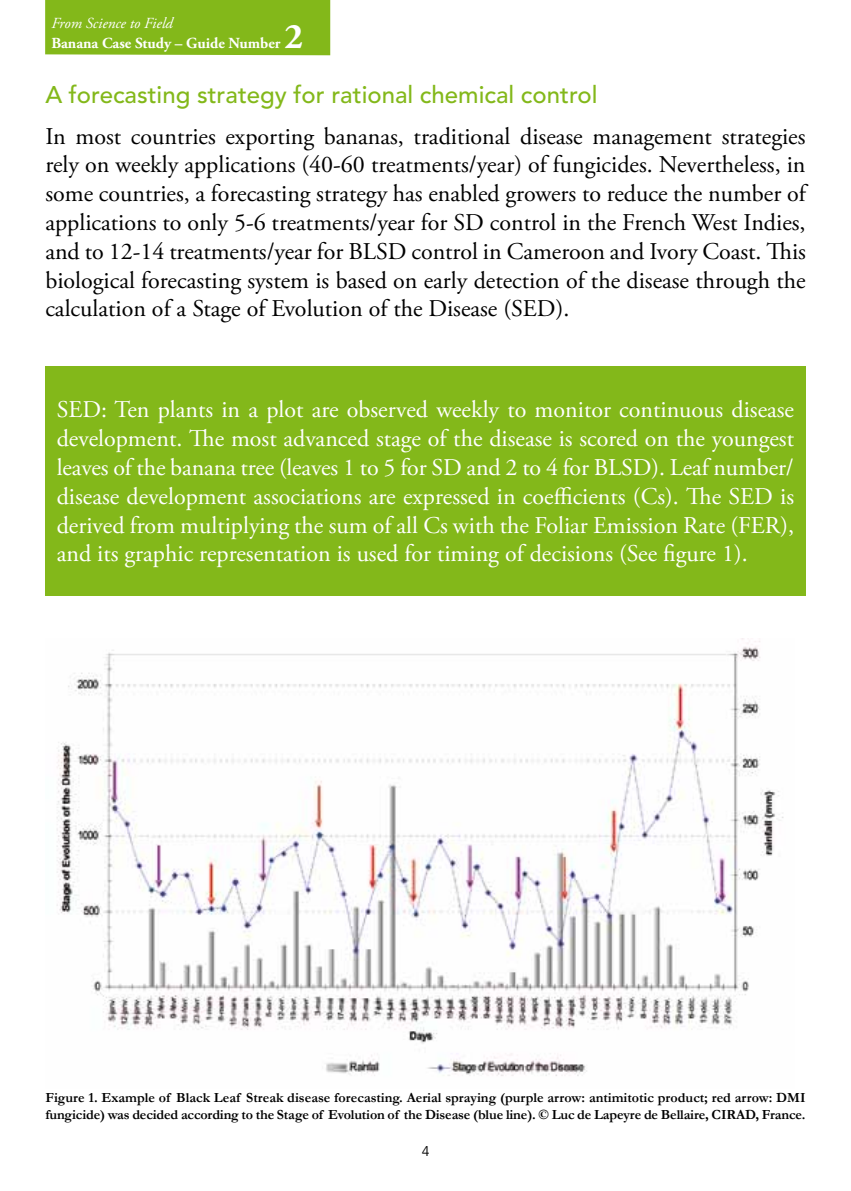
<style>
.page{position:relative;width:851px;height:1191px;background:#fff}
.page>*{position:absolute;margin:0;border:0;box-sizing:border-box;transform-origin:0 0}
.t1{font:700 36px "Adobe Garamond Pro";color:#fff}
.t2{font:24px/28.8px "Adobe Garamond Pro";color:#000;text-align:justify}
.t3{font:24px/28.8px "Adobe Garamond Pro";color:#fff;text-align:justify}
.t4{font:500 24px "Avenir";color:#83b81a}
.t5{font:700 15.4px "Adobe Garamond Pro";color:#fff}
.t6{font:italic 15.4px "Adobe Garamond Pro";color:#fff}
.t7{font:700 14px/16.8px "Garamond";color:#000}
.t8{font:14px "Avenir";color:#000}
</style>
<div class="page">
<div style="left:45px;top:366px;width:760px;height:229px;background:#83b81a"></div>
<div style="left:45px;top:0;width:285px;height:55px;background:#83b81a"></div>
<img style="left:57px;top:638px;width:727px;height:438px">
<p class="t6" style="left:51px;top:14px;width:123px">From Science to Field</p>
<p class="t5" style="left:51px;top:34px;width:231px">Banana Case Study – Guide Number</p>
<h1 class="t1" style="left:284px;top:16px;width:20px">2</h1>
<p class="t4" style="left:45px;top:81px;width:553px">A forecasting strategy for rational chemical control</p>
<p class="t2" style="left:45px;top:122px;width:762px">In most countries exporting bananas, traditional disease management strategies rely on weekly applications (40-60 treatments/year) of fungicides. Nevertheless, in some countries, a forecasting strategy has enabled growers to reduce the number of applications to only 5-6 treatments/year for SD control in the French West Indies, and to 12-14 treatments/year for BLSD control in Cameroon and Ivory Coast. This biological forecasting system is based on early detection of the disease through the calculation of a Stage of Evolution of the Disease (SED).</p>
<p class="t3" style="left:57px;top:396px;width:738px">SED: Ten plants in a plot are observed weekly to monitor continuous disease development. The most advanced stage of the disease is scored on the youngest leaves of the banana tree (leaves 1 to 5 for SD and 2 to 4 for BLSD). Leaf number/ disease development associations are expressed in coefficients (Cs). The SED is derived from multiplying the sum of all Cs with the Foliar Emission Rate (FER), and its graphic representation is used for timing of decisions (See figure 1).</p>
<p class="t7" style="left:45px;top:1089px;width:761px">Figure 1. Example of Black Leaf Streak disease forecasting. Aerial spraying (purple arrow: antimitotic product; red arrow: DMI fungicide) was decided according to the Stage of Evolution of the Disease (blue line). © Luc de Lapeyre de Bellaire, CIRAD, France.</p>
<p class="t8" style="left:422px;top:1143px;width:9px">4</p>
</div>
